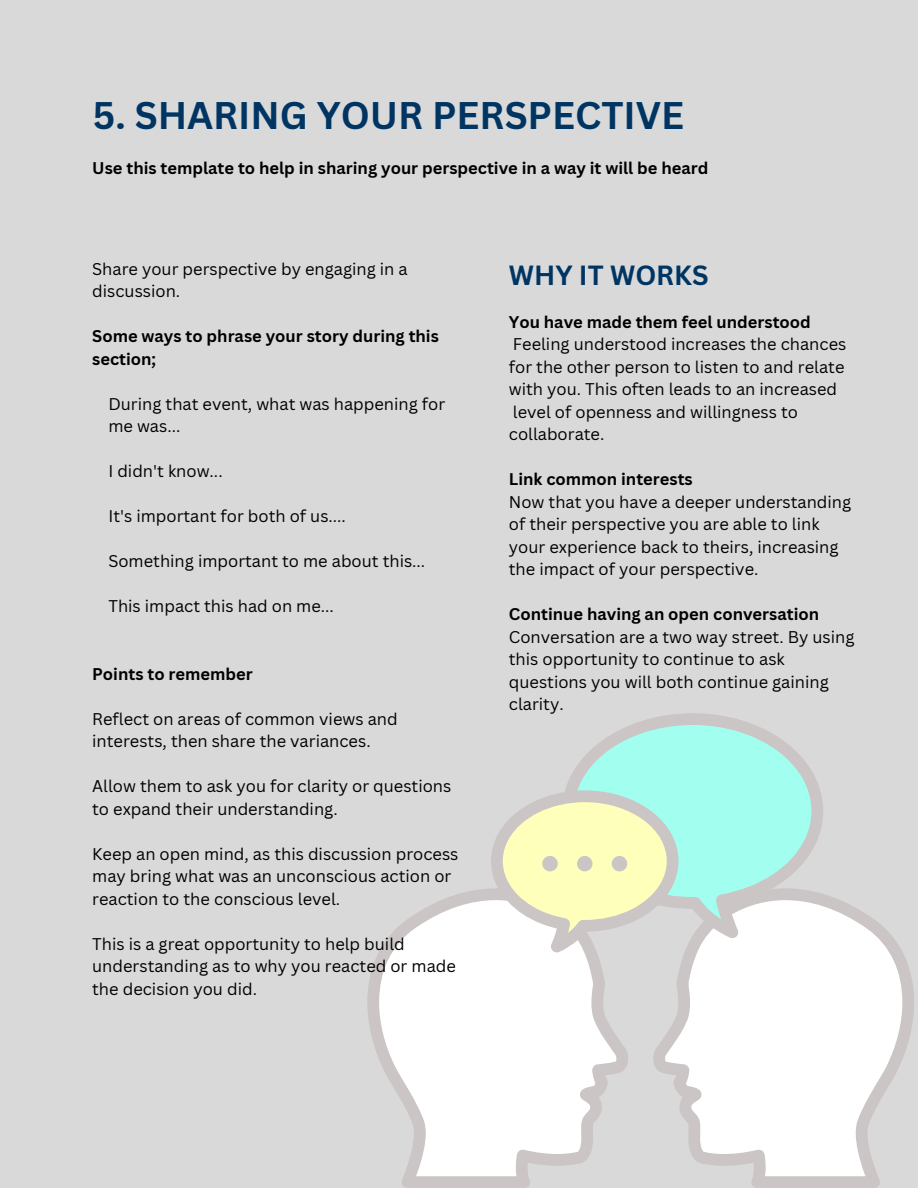
<style>
.page{position:relative;width:918px;height:1188px;background:#d9d9d9}
.page>*{position:absolute;margin:0;border:0;box-sizing:border-box;transform-origin:0 0}
.t1{font:700 37.5px "Canva Sans";color:#003563}
.t2{font:700 27px "Canva Sans";color:#003563}
.t3{font:16.5px/22.5px "Canva Sans";color:#000}
.t4{font:700 16.5px/22.5px "Canva Sans";color:#000}
</style>
<div class="page">
<svg style="left:653px;top:894px;width:261px;height:294px;fill:#fff"></svg>
<svg style="left:367px;top:888px;width:261px;height:300px;fill:#fff"></svg>
<svg style="left:565px;top:713px;width:258px;height:226px;fill:#a2fff0"></svg>
<svg style="left:491px;top:790px;width:188px;height:163px"></svg>
<div style="left:542px;top:856px;width:16px;height:15px;background:#cbc5c5;border-radius:50%"></div>
<div style="left:577px;top:856px;width:16px;height:15px;background:#cbc5c5;border-radius:50%"></div>
<div style="left:612px;top:856px;width:15px;height:15px;background:#cbc5c5;border-radius:50%"></div>
<h1 class="t1" style="left:93px;top:88px;width:593px">5. SHARING YOUR PERSPECTIVE</h1>
<p class="t4" style="left:92px;top:157px;width:618px">Use this template to help in sharing your perspective in a way it will be heard</p>
<p class="t3" style="left:92px;top:257px;width:317px">Share your perspective by engaging in a discussion.</p>
<p class="t4" style="left:92px;top:325px;width:348px">Some ways to phrase your story during this section;</p>
<p class="t3" style="left:108px;top:392px;width:338px">During that event, what was happening for me was...</p>
<p class="t3" style="left:108px;top:460px;width:116px">I didn't know...</p>
<p class="t3" style="left:108px;top:505px;width:239px">It's important for both of us....</p>
<p class="t3" style="left:108px;top:550px;width:318px">Something important to me about this...</p>
<p class="t3" style="left:108px;top:595px;width:227px">This impact this had on me...</p>
<p class="t4" style="left:92px;top:662px;width:162px">Points to remember</p>
<p class="t3" style="left:92px;top:707px;width:307px">Reflect on areas of common views and interests, then share the variances.</p>
<p class="t3" style="left:92px;top:775px;width:361px">Allow them to ask you for clarity or questions to expand their understanding.</p>
<p class="t3" style="left:92px;top:842px;width:368px">Keep an open mind, as this discussion process may bring what was an unconscious action or reaction to the conscious level.</p>
<p class="t3" style="left:92px;top:932px;width:365px">This is a great opportunity to help build understanding as to why you reacted or made the decision you did.</p>
<h2 class="t2" style="left:509px;top:256px;width:201px">WHY IT WORKS</h2>
<p class="t4" style="left:509px;top:310px;width:304px">You have made them feel understood</p>
<p class="t3" style="left:509px;top:333px;width:339px">Feeling understood increases the chances for the other person to listen to and relate with you. This often leads to an increased level of openness and willingness to collaborate.</p>
<p class="t4" style="left:509px;top:468px;width:185px">Link common interests</p>
<p class="t3" style="left:509px;top:490px;width:344px">Now that you have a deeper understanding of their perspective you are able to link your experience back to theirs, increasing the impact of your perspective.</p>
<p class="t4" style="left:509px;top:603px;width:312px">Continue having an open conversation</p>
<p class="t3" style="left:509px;top:625px;width:347px">Conversation are a two way street. By using this opportunity to continue to ask questions you will both continue gaining clarity.</p>
</div>
